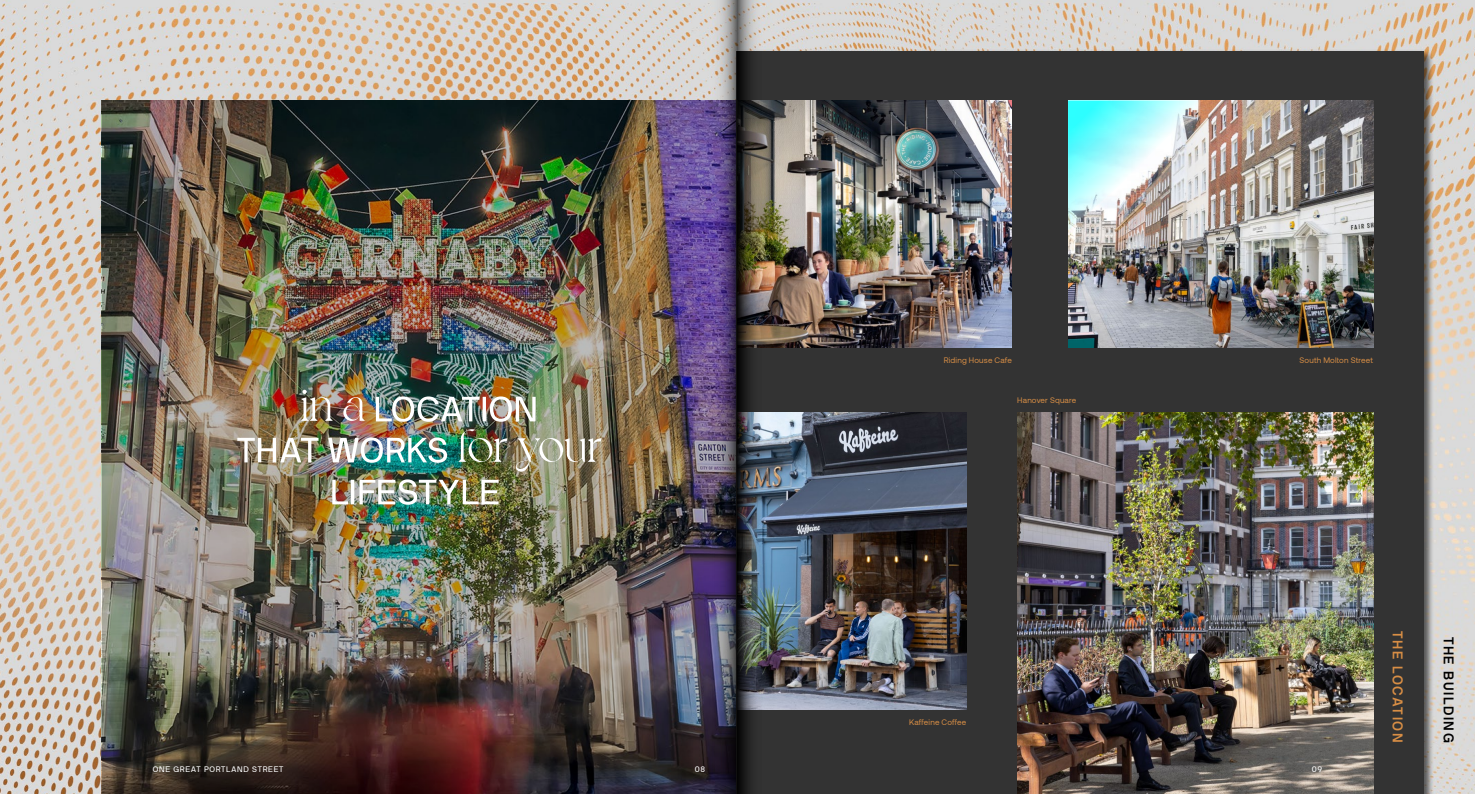
<style>
.page{position:relative;width:1475px;height:794px;background:#fff}
.page>*{position:absolute;margin:0;border:0;box-sizing:border-box;transform-origin:0 0}
.t1{font:700 14px "NB International Pro";letter-spacing:.08em;color:#d88e45}
.t2{font:700 14px "NB International Pro";letter-spacing:.08em;color:#000}
.t3{font:8px "Aeonik";letter-spacing:.02em;color:#d88e45}
.t4{font:8px "NB International Pro";letter-spacing:.08em;color:#fff}
</style>
<div class="page">
<img style="left:0;top:0;width:1474px;height:794px">
<img style="left:102px;top:100px;width:603px;height:694px">
<div style="left:736px;top:51px;width:687px;height:743px;background:#333"></div>
<img style="left:1017px;top:413px;width:355px;height:381px">
<img style="left:768px;top:413px;width:198px;height:296px">
<img style="left:768px;top:100px;width:243px;height:247px">
<img style="left:1068px;top:100px;width:304px;height:247px">
<svg style="left:301px;top:390px;width:32px;height:31px"></svg>
<svg style="left:343px;top:397px;width:22px;height:24px"></svg>
<img style="left:376px;top:396px;width:103px;height:26px">
<svg style="left:482px;top:397px;width:4px;height:24px"></svg>
<svg style="left:490px;top:396px;width:45px;height:26px"></svg>
<svg style="left:237px;top:438px;width:81px;height:24px"></svg>
<img style="left:328px;top:437px;width:119px;height:26px">
<img style="left:458px;top:429px;width:49px;height:33px">
<svg style="left:516px;top:438px;width:85px;height:34px;background:#a8a087"></svg>
<svg style="left:332px;top:480px;width:16px;height:24px"></svg>
<hr style="left:351px;top:480px;width:3px;height:24px;background:#fff">
<img style="left:359px;top:479px;width:139px;height:26px">
<img style="left:1068px;top:100px;width:131px;height:131px">
<img style="left:705px;top:0;width:31px;height:794px">
<img style="left:736px;top:0;width:32px;height:794px">
<p class="t4" style="left:153px;top:764px;width:132px">ONE GREAT PORTLAND STREET</p>
<p class="t4" style="left:694px;top:764px;width:12px">08</p>
<p class="t3" style="left:943px;top:356px;width:70px">Riding House Cafe</p>
<p class="t3" style="left:1017px;top:395px;width:61px">Hanover Square</p>
<p class="t3" style="left:909px;top:717px;width:59px">Kaffeine Coffee</p>
<p class="t3" style="left:1299px;top:356px;width:75px">South Molton Street</p>
<p class="t4" style="left:1311px;top:764px;width:12px">09</p>
<h1 class="t1" style="left:1405px;top:631px;width:113px;rotate:90deg">THE LOCATION</h1>
<h1 class="t2" style="left:1456px;top:636px;width:108px;rotate:90deg">THE BUILDING</h1>
</div>
